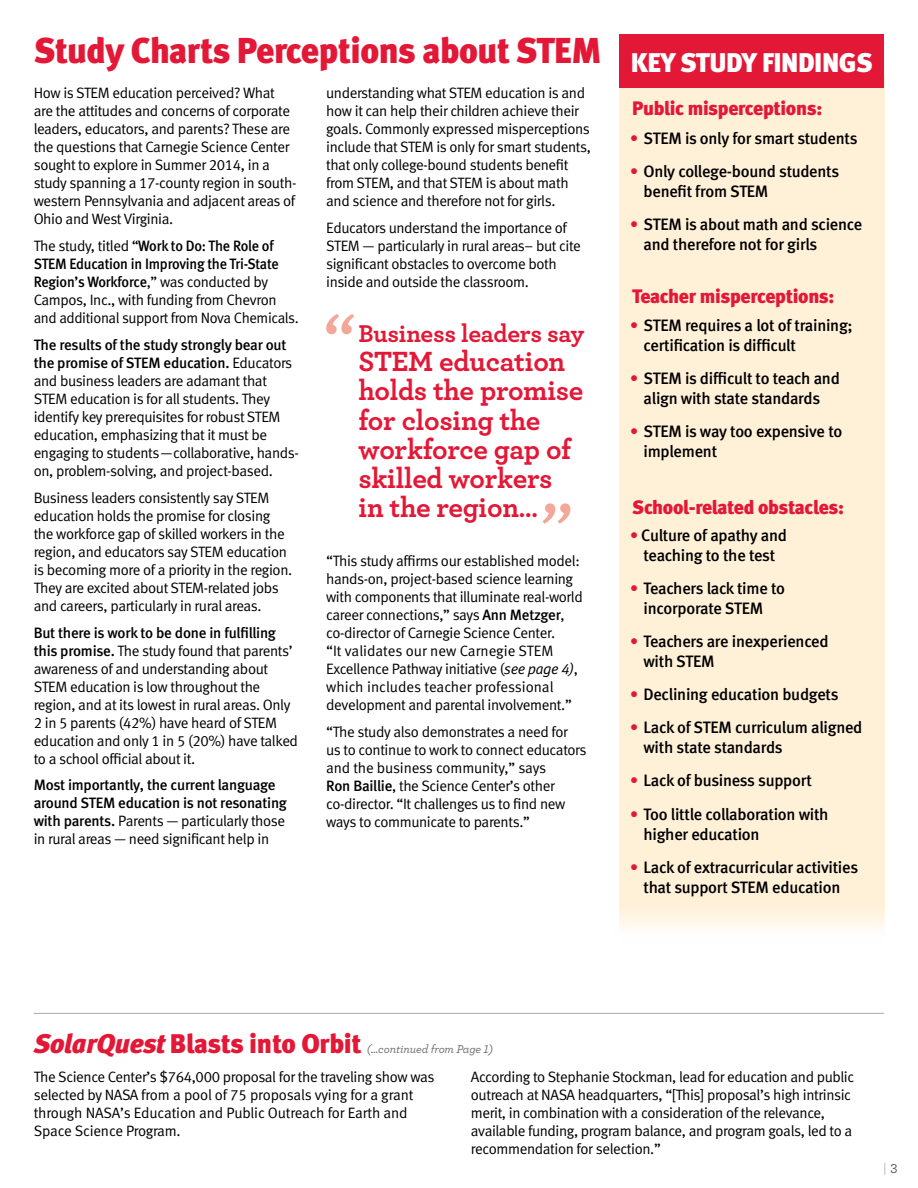
<style>
.page{position:relative;width:918px;height:1188px;background:#fff}
.page>*{position:absolute;margin:0;border:0;box-sizing:border-box;transform-origin:0 0}
.t1{font:36px "Meta Black Lf";letter-spacing:-.015em;color:#e31837}
.t2{font:29.1px/29.1px "Archer Bold LF";letter-spacing:-.01em;color:#e31837}
.t3{font:27px "Meta Black Lf";letter-spacing:-.015em;color:#e31837}
.t4{font:27px "Meta Black Lf";letter-spacing:-.015em;color:#fff}
.t5{font:25.5px "Archer Bold LF";letter-spacing:-.01em;color:#e31837}
.t6{font:19.5px "Meta Black Lf";letter-spacing:-.015em;color:#e31837}
.t7{font:16.5px/19.8px "Meta Medium LF";letter-spacing:-.015em;color:#000}
.t8{font:15px/18px "Meta Normal LF";letter-spacing:-.025em;color:#000}
.t9{font:15px/18px "Meta Medium LF";letter-spacing:-.015em;color:#000}
.t10{font:15px/18px "Meta Medium LF";letter-spacing:-.015em;color:#000;scale:.95 1}
.t11{font:13.5px "Archer Medium LF";color:#58595b}
.t12{font:12px "Archer Medium LF Italic";letter-spacing:-.01em;color:#6d6e71}
.s1{font-family:"Meta Normal LF"}
.s2{font-family:"Meta Medium LF"}
.s3{font-size:25.5px}
.s4{font-style:italic}
.s5{color:#e31837}
</style>
<div class="page">
<svg style="left:885px;top:1163px;width:1px;height:12px"></svg>
<div style="left:619px;top:76px;width:265px;height:868px;background:#fff0d8"></div>
<svg style="left:543px;top:503px;width:28px;height:21px"></svg>
<svg style="left:326px;top:314px;width:28px;height:20px"></svg>
<hr style="left:34px;top:1013px;width:850px;height:1px;background:#a7a9ac">
<div style="left:619px;top:34px;width:265px;height:53px;background:#e31837"></div>
<h1 class="t1" style="left:34px;top:29px;width:569px">Study Charts Perceptions about STEM</h1>
<p class="t8" style="left:34px;top:84px;width:264px">How is STEM education perceived? What are the attitudes and concerns of corporate leaders, educators, and parents? These are the questions that Carnegie Science Center sought to explore in Summer 2014, in a study spanning a 17-county region in south&shy;western Pennsylvania and adjacent areas of Ohio and West Virginia.</p>
<p class="t10" style="left:34px;top:237px;width:260px"><span class="s1">The study, titled “</span>Work to Do: The Role of<br>STEM Education in Improving the Tri-State<br>Region’s Workforce<span class="s1">,” was conducted by</span></p>
<p class="t8" style="left:34px;top:290px;width:267px">Campos, Inc., with funding from Chevron and additional support from Nova Chemicals.</p>
<p class="t9" style="left:34px;top:335px;width:260px">The results of the study strongly bear out the promise of STEM education. <span class="s1">Educators</span></p>
<p class="t8" style="left:34px;top:371px;width:267px">and business leaders are adamant that STEM education is for all students. They identify key prerequisites for robust STEM education, emphasizing that it must be engaging to students—collaborative, hands&shy;on, problem-solving, and project-based.</p>
<p class="t8" style="left:34px;top:488px;width:260px">Business leaders consistently say STEM education holds the promise for closing the workforce gap of skilled workers in the region, and educators say STEM education is becoming more of a priority in the region.<br>They are excited about STEM-related jobs and careers, particularly in rural areas.</p>
<p class="t9" style="left:34px;top:623px;width:244px">But there is work to be done in fulfilling</p>
<p class="t8" style="left:34px;top:641px;width:266px"><span class="s2">this promise.</span> The study found that parents’ awareness of and understanding about STEM education is low throughout the region, and at its lowest in rural areas. Only 2 in 5 parents (42%) have heard of STEM education and only 1 in 5 (20%) have talked to a school official about it.</p>
<p class="t9" style="left:34px;top:776px;width:255px">Most importantly, the current language around STEM education is not resonating</p>
<p class="t8" style="left:34px;top:812px;width:253px"><span class="s2">with parents.</span> Parents — particularly those in rural areas — need significant help in</p>
<p class="t8" style="left:326px;top:84px;width:266px">understanding what STEM education is and how it can help their children achieve their goals. Commonly expressed misperceptions include that STEM is only for smart students, that only college-bound students benefit from STEM, and that STEM is about math and science and therefore not for girls.</p>
<p class="t8" style="left:326px;top:218px;width:256px">Educators understand the importance of STEM — particularly in rural areas– but cite significant obstacles to overcome both inside and outside the classroom.</p>
<h3 class="t5" style="left:359px;top:318px;width:227px">Business leaders say</h3>
<h2 class="t2" style="left:359px;top:346px;width:226px">STEM education holds the promise for closing the workforce gap of skilled workers in the region<span class="s3">...</span></h2>
<p class="t8" style="left:326px;top:551px;width:258px">“This study affirms our established model: hands-on, project-based science learning with components that illuminate real-world career connections,” says <span class="s2">Ann Metzger</span>, co-director of Carnegie Science Center.<br>“It validates our new Carnegie STEM Excellence Pathway initiative (<span class="s4">see page 4)</span>, which includes teacher professional development and parental involvement.”</p>
<p class="t8" style="left:326px;top:722px;width:262px">“The study also demonstrates a need for<br>us to continue to work to connect educators and the business community,” says<br><span class="s2">Ron Baillie</span>, the Science Center’s other co-director. “It challenges us to find new ways to communicate to parents.”</p>
<h3 class="t4" style="left:631px;top:46px;width:244px">KEY STUDY FINDINGS</h3>
<h3 class="t6" style="left:632px;top:97px;width:192px">Public misperceptions:</h3>
<p class="t7" style="left:630px;top:128px;width:229px"><span class="s5">•</span> STEM is only for smart students</p>
<p class="t7" style="left:644px;top:162px;width:197px;text-indent:-13px"><span class="s5">•</span> Only college-bound students benefit from STEM</p>
<p class="t7" style="left:644px;top:215px;width:220px;text-indent:-13px"><span class="s5">•</span> STEM is about math and science and therefore not for girls</p>
<h3 class="t6" style="left:632px;top:285px;width:204px">Teacher misperceptions:</h3>
<p class="t7" style="left:644px;top:315px;width:211px;text-indent:-13px"><span class="s5">•</span> STEM requires a lot of training; certification is difficult</p>
<p class="t7" style="left:630px;top:369px;width:211px;text-align:center"><span class="s5">•</span> STEM is difficult to teach and align with state standards</p>
<p class="t7" style="left:644px;top:422px;width:200px;text-indent:-13px"><span class="s5">•</span> STEM is way too expensive to implement</p>
<h3 class="t6" style="left:632px;top:495px;width:213px">School-related obstacles:</h3>
<p class="t7" style="left:630px;top:525px;width:159px;text-align:center"><span class="s5">•</span> Culture of apathy and teaching to the test</p>
<p class="t7" style="left:630px;top:578px;width:157px;text-align:center"><span class="s5">•</span> Teachers lack time to incorporate STEM</p>
<p class="t7" style="left:644px;top:631px;width:187px;text-indent:-13px"><span class="s5">•</span> Teachers are inexperienced with STEM</p>
<p class="t7" style="left:630px;top:684px;width:210px"><span class="s5">•</span> Declining education budgets</p>
<p class="t7" style="left:644px;top:718px;width:220px;text-indent:-13px"><span class="s5">•</span> Lack of STEM curriculum aligned with state standards</p>
<p class="t7" style="left:630px;top:771px;width:183px"><span class="s5">•</span> Lack of business support</p>
<p class="t7" style="left:644px;top:804px;width:187px;text-indent:-13px"><span class="s5">•</span> Too little collaboration with higher education</p>
<p class="t7" style="left:630px;top:857px;width:230px;text-align:center"><span class="s5">•</span> Lack of extracurricular activities that support STEM education</p>
<h3 class="t3" style="left:34px;top:1028px;width:330px"><span class="s4">SolarQuest</span> Blasts into Orbit</h3>
<p class="t12" style="left:367px;top:1042px;width:128px">(...continued from Page 1)</p>
<p class="t8" style="left:34px;top:1067px;width:402px">The Science Center’s $764,000 proposal for the traveling show was selected by NASA from a pool of 75 proposals vying for a grant through NASA’s Education and Public Outreach for Earth and Space Science Program.</p>
<p class="t8" style="left:471px;top:1067px;width:385px">According to Stephanie Stockman, lead for education and public outreach at NASA headquarters, “[This] proposal’s high intrinsic merit, in combination with a consideration of the relevance, available funding, program balance, and program goals, led to a recommendation for selection.”</p>
<p class="t11" style="left:891px;top:1160px;width:9px">3</p>
</div>
